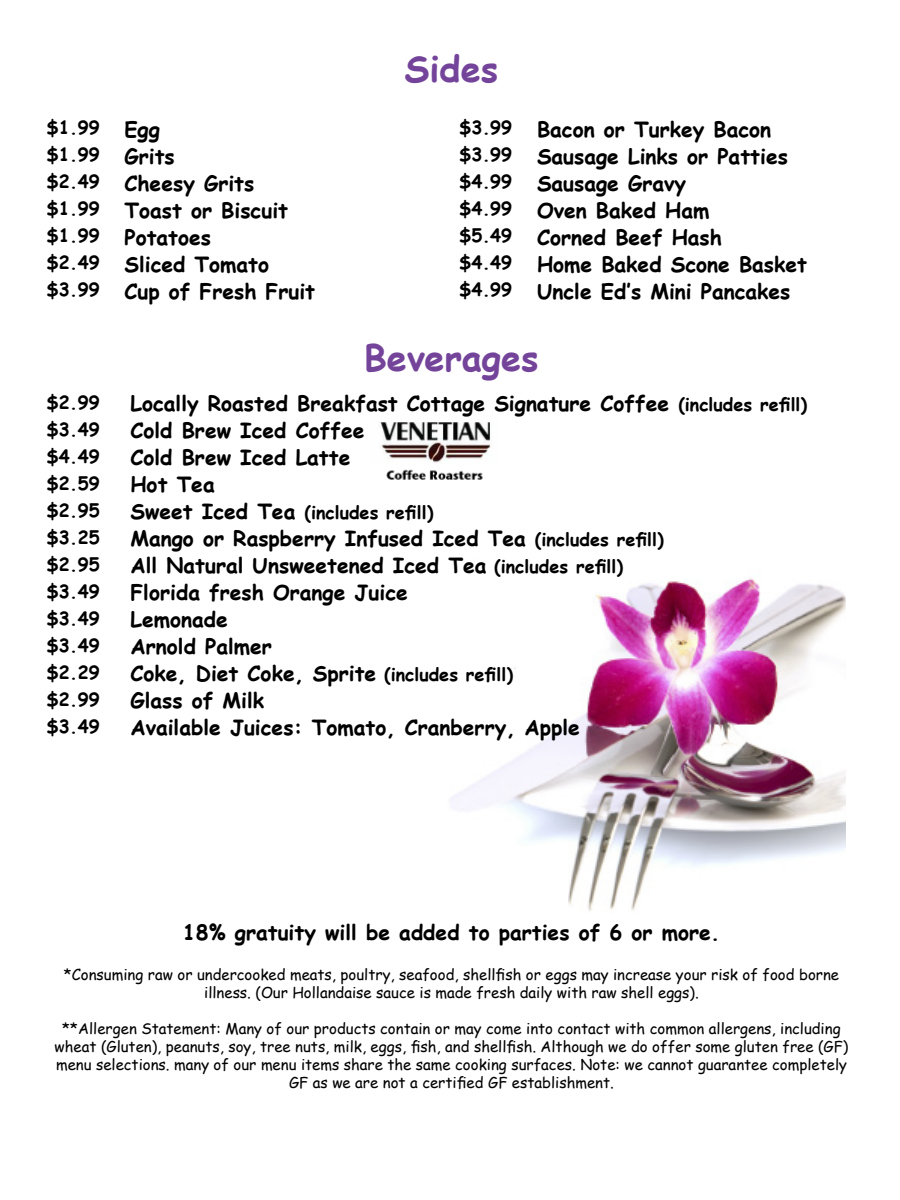
<style>
.page{position:relative;width:900px;height:1200px;background:#fff}
.page>*{position:absolute;margin:0;border:0;box-sizing:border-box;transform-origin:0 0}
.t1{font:700 36px "Comic Sans MS";color:#74449a}
.t2{font:700 21px/27px "Comic Sans MS";color:#000}
.t3{font:700 18px/27px "Comic Sans MS";color:#000;text-align:justify}
.t4{font:15px/18px "Comic Sans MS";color:#000;text-align:center}
.s1{font-size:18px}
.s2{font-size:21px}
</style>
<div class="page">
<img style="left:380px;top:422px;width:112px;height:58px">
<img style="left:450px;top:578px;width:396px;height:333px">
<h1 class="t1" style="left:405px;top:42px;width:95px">Sides</h1>
<p class="t3" style="left:46px;top:114px;width:55px">$1.99 $1.99 $2.49 $1.99 $1.99 $2.49 $3.99</p>
<p class="t2" style="left:537px;top:115px;width:272px">Bacon or Turkey Bacon<br>Sausage Links or Patties<br>Sausage Gravy<br>Oven Baked Ham<br>Corned Beef Hash<br>Home Baked Scone Basket<br>Uncle Ed’s Mini Pancakes</p>
<p class="t3" style="left:459px;top:114px;width:55px">$3.99 $3.99 $4.99 $4.99 $5.49 $4.49 $4.99</p>
<p class="t2" style="left:124px;top:115px;width:192px">Egg<br>Grits<br>Cheesy Grits<br>Toast or Biscuit<br>Potatoes<br>Sliced Tomato<br>Cup of Fresh Fruit</p>
<p class="t3" style="left:46px;top:388px;width:55px">$2.99 $3.49 $4.49 $2.59 $2.95 $3.25 $2.95 $3.49 $3.49 $3.49 $2.29 $2.99 $3.49</p>
<h1 class="t1" style="left:364px;top:332px;width:176px">Beverages</h1>
<p class="t2" style="left:130px;top:389px;width:678px">Locally Roasted Breakfast Cottage Signature Coffee <span class="s1">(includes refill)<br></span>Cold Brew Iced Coffee<br>Cold Brew Iced Latte<br>Hot Tea</p>
<p class="t3" style="left:130px;top:498px;width:304px"><span class="s2">Sweet Iced Tea</span> (includes refill)</p>
<p class="t2" style="left:130px;top:524px;width:535px">Mango or Raspberry Infused Iced Tea <span class="s1">(includes refill)<br></span>All Natural Unsweetened Iced Tea <span class="s1">(includes refill)<br></span>Florida fresh Orange Juice<br>Lemonade<br>Arnold Palmer<br>Coke, Diet Coke, Sprite <span class="s1">(includes refill)<br></span>Glass of Milk<br>Available Juices: Tomato, Cranberry, Apple</p>
<p class="t2" style="left:183px;top:918px;width:539px">18% gratuity will be added to parties of 6 or more.</p>
<p class="t4" style="left:64px;top:965px;width:777px">*Consuming raw or undercooked meats, poultry, seafood, shellfish or eggs may increase your risk of food borne illness. (Our Hollandaise sauce is made fresh daily with raw shell eggs).</p>
<p class="t4" style="left:55px;top:1019px;width:795px">**Allergen Statement: Many of our products contain or may come into contact with common allergens, including wheat (Gluten), peanuts, soy, tree nuts, milk, eggs, fish, and shellfish. Although we do offer some gluten free (GF) menu selections. many of our menu items share the same cooking surfaces. Note: we cannot guarantee completely GF as we are not a certified GF establishment.</p>
</div>
